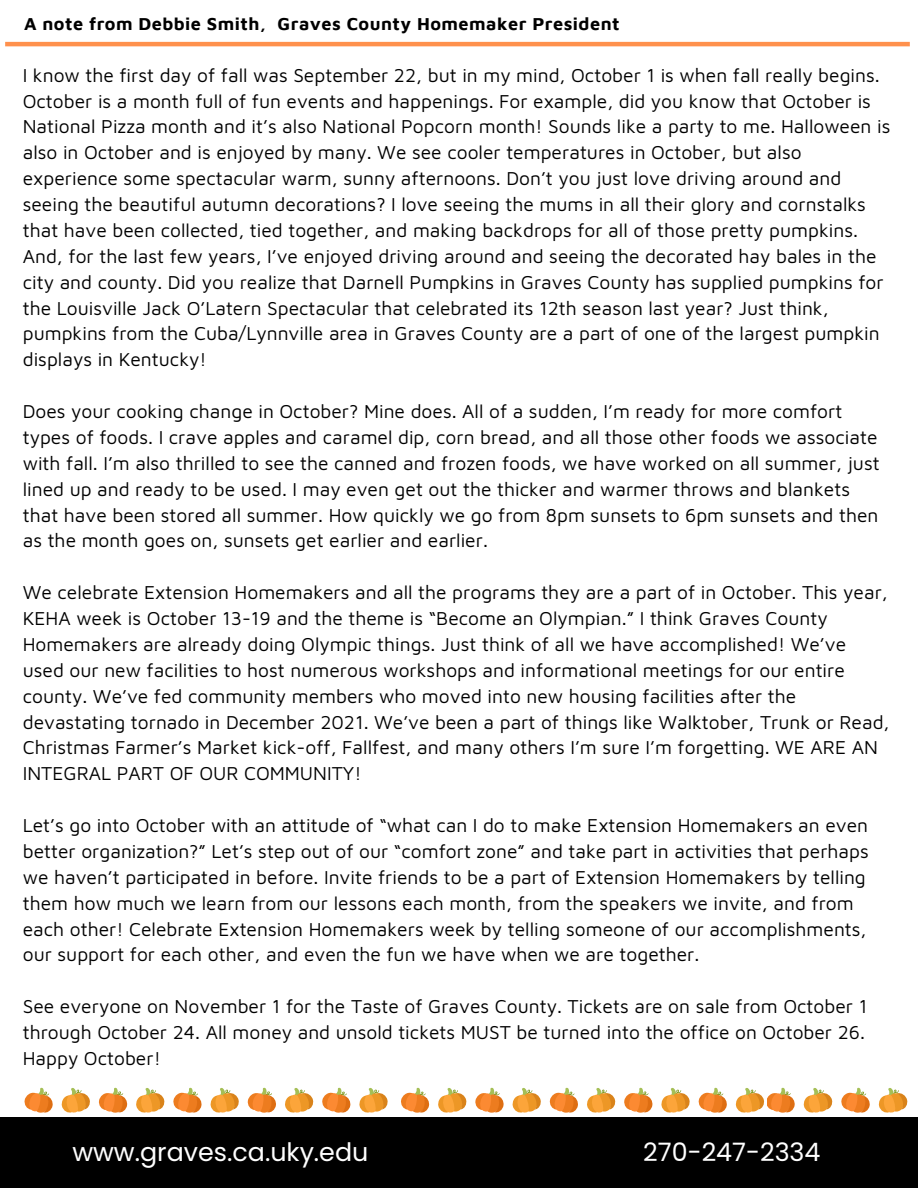
<style>
.page{position:relative;width:918px;height:1188px;background:#fff}
.page>*{position:absolute;margin:0;border:0;box-sizing:border-box;transform-origin:0 0}
.t1{font:25.35px "Poppins";color:#fff}
.t2{font:19.2px/25.8px "Maven Pro";color:#000}
.t3{font:700 18.15px "Maven Pro";letter-spacing:.025em;color:#000}
</style>
<div class="page">
<div style="left:0;top:1118px;width:918px;height:70px;background:#000"></div>
<hr style="left:5px;top:42px;width:905px;height:4px;background:#ff914d">
<svg style="left:24px;top:1088px;width:29px;height:25px"></svg>
<svg style="left:61px;top:1088px;width:29px;height:25px"></svg>
<svg style="left:98px;top:1088px;width:30px;height:25px"></svg>
<svg style="left:136px;top:1088px;width:29px;height:25px"></svg>
<svg style="left:173px;top:1088px;width:29px;height:25px"></svg>
<svg style="left:210px;top:1088px;width:29px;height:25px"></svg>
<svg style="left:322px;top:1088px;width:29px;height:25px"></svg>
<svg style="left:359px;top:1088px;width:29px;height:25px"></svg>
<svg style="left:247px;top:1088px;width:29px;height:25px"></svg>
<svg style="left:285px;top:1088px;width:29px;height:25px"></svg>
<svg style="left:401px;top:1088px;width:29px;height:25px"></svg>
<svg style="left:438px;top:1088px;width:29px;height:25px"></svg>
<svg style="left:475px;top:1088px;width:29px;height:25px"></svg>
<svg style="left:512px;top:1088px;width:29px;height:25px"></svg>
<svg style="left:549px;top:1088px;width:29px;height:25px"></svg>
<svg style="left:587px;top:1088px;width:29px;height:25px"></svg>
<svg style="left:698px;top:1088px;width:29px;height:25px"></svg>
<svg style="left:624px;top:1088px;width:29px;height:25px"></svg>
<svg style="left:661px;top:1088px;width:29px;height:25px"></svg>
<svg style="left:841px;top:1088px;width:29px;height:25px"></svg>
<svg style="left:878px;top:1088px;width:30px;height:25px"></svg>
<svg style="left:735px;top:1088px;width:60px;height:25px"></svg>
<svg style="left:803px;top:1088px;width:30px;height:25px"></svg>
<p class="t3" style="left:24px;top:13px;width:597px">A note from Debbie Smith, Graves County Homemaker President</p>
<h3 class="t2" style="left:23px;top:62px;width:869px">I know the first day of fall was September 22, but in my mind, October 1 is when fall really begins.<br>October is a month full of fun events and happenings. For example, did you know that October is National Pizza month and it’s also National Popcorn month! Sounds like a party to me. Halloween is also in October and is enjoyed by many. We see cooler temperatures in October, but also experience some spectacular warm, sunny afternoons. Don’t you just love driving around and seeing the beautiful autumn decorations? I love seeing the mums in all their glory and cornstalks that have been collected, tied together, and making backdrops for all of those pretty pumpkins.<br>And, for the last few years, I’ve enjoyed driving around and seeing the decorated hay bales in the city and county. Did you realize that Darnell Pumpkins in Graves County has supplied pumpkins for the Louisville Jack O’Latern Spectacular that celebrated its 12th season last year? Just think, pumpkins from the Cuba/Lynnville area in Graves County are a part of one of the largest pumpkin displays in Kentucky!</h3>
<p class="t2" style="left:23px;top:398px;width:859px">Does your cooking change in October? Mine does. All of a sudden, I’m ready for more comfort types of foods. I crave apples and caramel dip, corn bread, and all those other foods we associate with fall. I’m also thrilled to see the canned and frozen foods, we have worked on all summer, just lined up and ready to be used. I may even get out the thicker and warmer throws and blankets that have been stored all summer. How quickly we go from 8pm sunsets to 6pm sunsets and then as the month goes on, sunsets get earlier and earlier.</p>
<p class="t2" style="left:23px;top:579px;width:868px">We celebrate Extension Homemakers and all the programs they are a part of in October. This year, KEHA week is October 13-19 and the theme is “Become an Olympian.” I think Graves County Homemakers are already doing Olympic things. Just think of all we have accomplished! We’ve used our new facilities to host numerous workshops and informational meetings for our entire county. We’ve fed community members who moved into new housing facilities after the devastating tornado in December 2021. We’ve been a part of things like Walktober, Trunk or Read, Christmas Farmer’s Market kick-off, Fallfest, and many others I’m sure I’m forgetting. WE ARE AN INTEGRAL PART OF OUR COMMUNITY!</p>
<p class="t2" style="left:23px;top:812px;width:848px">Let’s go into October with an attitude of “what can I do to make Extension Homemakers an even better organization?” Let’s step out of our “comfort zone” and take part in activities that perhaps we haven’t participated in before. Invite friends to be a part of Extension Homemakers by telling them how much we learn from our lessons each month, from the speakers we invite, and from each other! Celebrate Extension Homemakers week by telling someone of our accomplishments, our support for each other, and even the fun we have when we are together.</p>
<p class="t2" style="left:23px;top:993px;width:846px;text-align:justify">See everyone on November 1 for the Taste of Graves County. Tickets are on sale from October 1 through October 24. All money and unsold tickets MUST be turned into the office on October 26.<br>Happy October!</p>
<p class="t1" style="left:72px;top:1135px;width:298px">www.graves.ca.uky.edu</p>
<p class="t1" style="left:643px;top:1135px;width:179px">270-247-2334</p>
</div>
